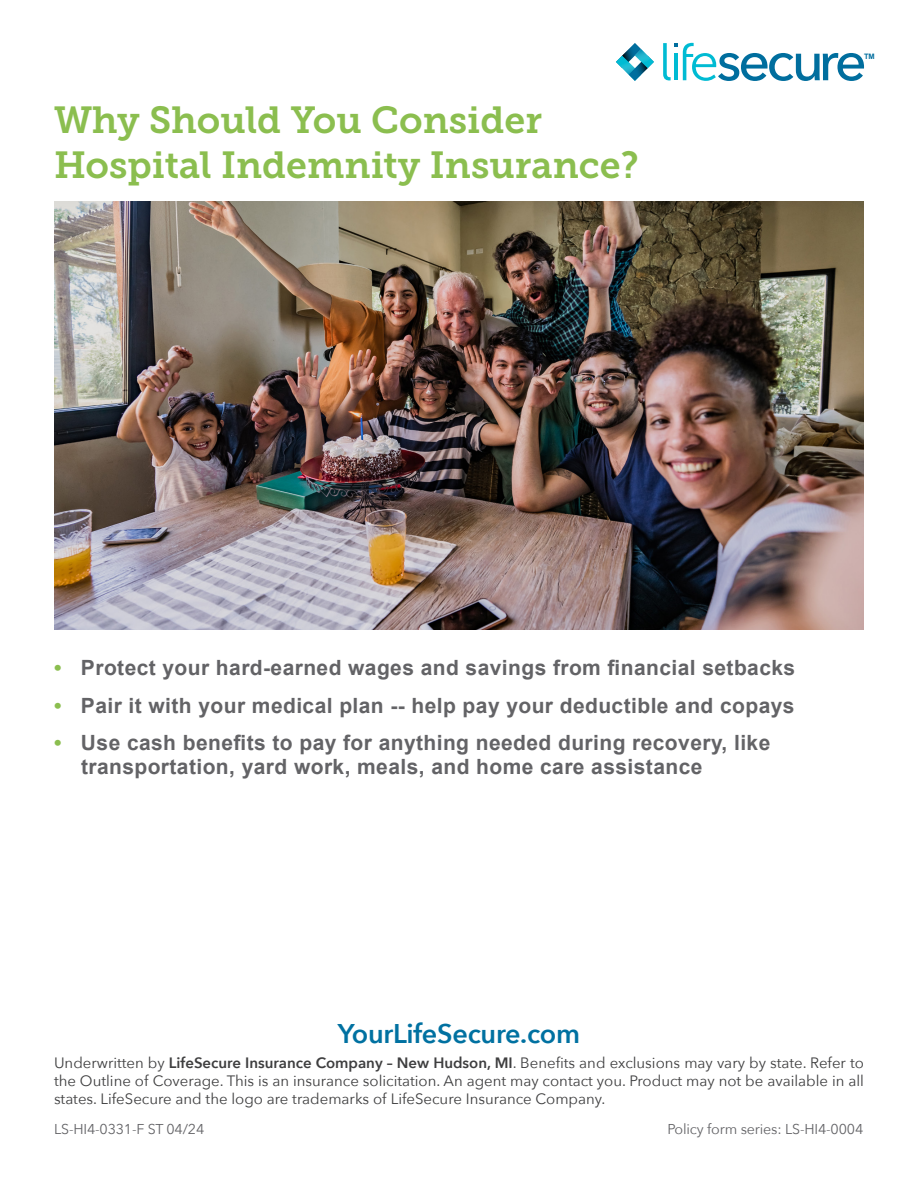
<style>
.page{position:relative;width:918px;height:1188px;background:#fff}
.page>*{position:absolute;margin:0;border:0;box-sizing:border-box;transform-origin:0 0}
.t1{font:37.5px "Museo Slab 700";color:#8bbe4f}
.Body{font:600 27px "Avenir Next";letter-spacing:-.01em;color:#0071a1}
.t2{font:700 21px/24px "Arial";letter-spacing:.02em;color:#636366}
.Body-2{font:15px/18px "Avenir Next";color:#3e3e3f;text-align:justify}
.Body-3{font:14.25px "Avenir Next";letter-spacing:-.01em;color:#636366}
.t3{font:700 7.5px "Arial";color:#006e9e}
.s1{color:#8bbe4f}
.s2{font-weight:600}
</style>
<div class="page">
<img style="left:54px;top:202px;width:810px;height:428px">
<svg style="left:616px;top:43px;width:38px;height:38px"></svg>
<svg style="left:663px;top:43px;width:201px;height:38px"></svg>
<p class="t1" style="left:54px;top:99px;width:490px">Why Should You Consider</p>
<p class="t1" style="left:54px;top:144px;width:586px">Hospital Indemnity Insurance?</p>
<p class="t3" style="left:864px;top:51px;width:12px">TM</p>
<p class="t2" style="left:54px;top:656px;width:743px"><span class="s1">•</span> Protect your hard-earned wages and savings from financial setbacks</p>
<p class="t2" style="left:54px;top:694px;width:742px"><span class="s1">•</span> Pair it with your medical plan -- help pay your deductible and copays</p>
<p class="t2" style="left:81px;top:731px;width:691px;text-indent:-27px"><span class="s1">•</span> Use cash benefits to pay for anything needed during recovery, like transportation, yard work, meals, and home care assistance</p>
<p class="Body" style="left:338px;top:1011px;width:244px">YourLifeSecure.com</p>
<p class="Body-2" style="left:54px;top:1053px;width:812px">Underwritten by <span class="s2">LifeSecure Insurance Company – New Hudson, MI</span>. Benefits and exclusions may vary by state. Refer to the Outline of Coverage. This is an insurance solicitation. An agent may contact you. Product may not be available in all states. LifeSecure and the logo are trademarks of LifeSecure Insurance Company.</p>
<p class="Body-3" style="left:54px;top:1117px;width:152px">LS-HI4-0331-F ST 04/24</p>
<p class="Body-3" style="left:667px;top:1117px;width:197px">Policy form series: LS-HI4-0004</p>
</div>
